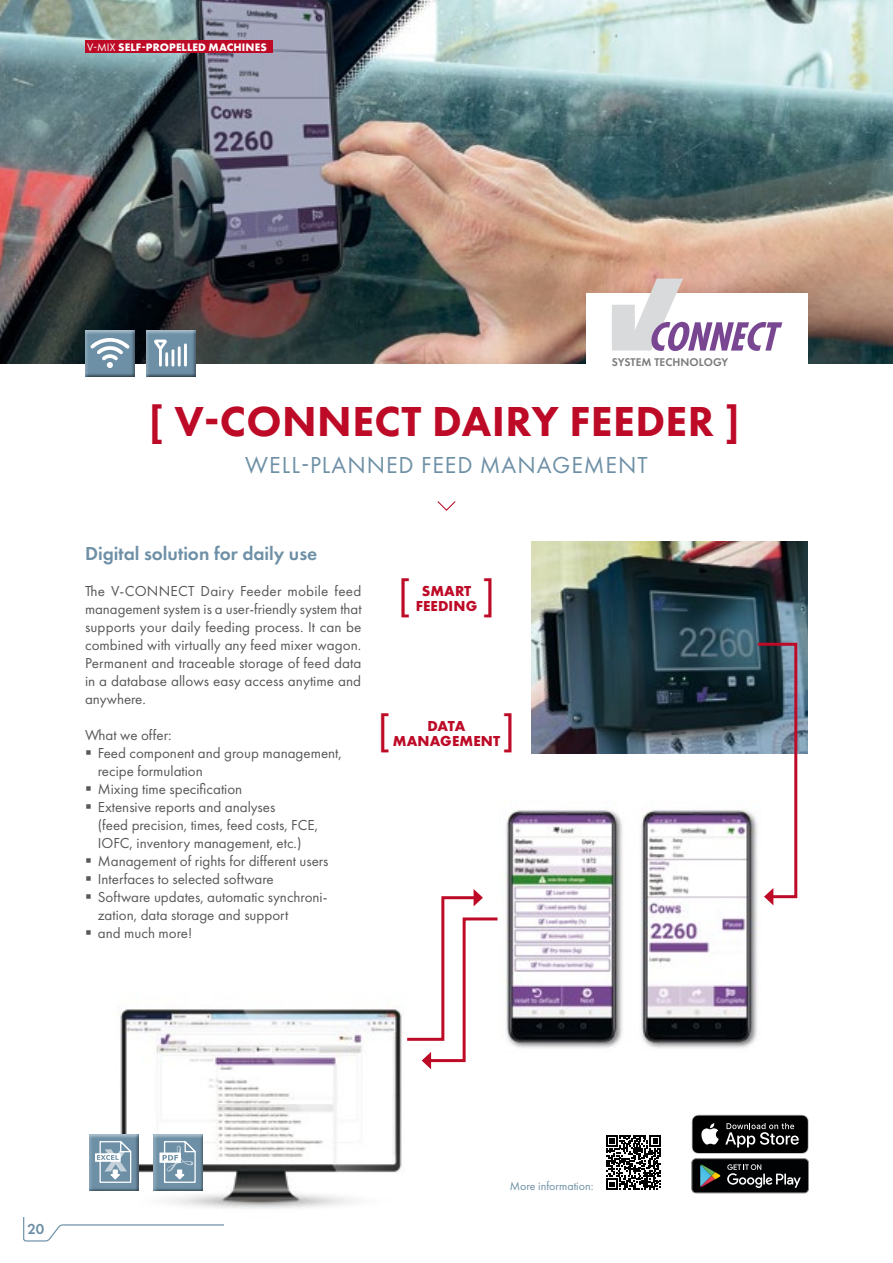
<style>
.page{position:relative;width:893px;height:1263px;background:#fff}
.page>*{position:absolute;margin:0;border:0;box-sizing:border-box;transform-origin:0 0}
.t1{font:800 43.5px "Futura PT";letter-spacing:.01em;color:#bd0a26}
.t2{font:43.5px "Futura PT";color:#bd0a26}
.t3{font:24px "Futura PT";letter-spacing:.04em;color:#6e90a6}
.t4{font:600 19.5px "Futura PT";color:#6e90a6}
.t5{font:15px/18px "Futura PT";color:#58585a}
.t6{font:700 15px/15px "Futura PT";letter-spacing:.01em;color:#bd0a26;text-align:center}
.t7{font:600 15px "Futura PT";color:#6e90a6}
.t8{font:12px "Futura PT";color:#6e90a6}
.t9{font:600 11.55px "Futura PT";letter-spacing:.01em;color:#7b7c7e}
.t10{font:700 11.25px "Futura PT";letter-spacing:.01em;color:#fff}
.s1{font-weight:400}
</style>
<div class="page">
<img style="left:506px;top:809px;width:252px;height:240px">
<img style="left:0;top:0;width:893px;height:364px">
<img style="left:531px;top:541px;width:277px;height:213px">
<img style="left:118px;top:1007px;width:284px;height:202px">
<div style="left:149px;top:1130px;width:57px;height:62px;background:#fff"></div>
<div style="left:151px;top:1132px;width:56px;height:60px;background:#000;opacity:.75"></div>
<svg style="left:159px;top:1152px;width:22px;height:11px"></svg>
<svg style="left:163px;top:1138px;width:34px;height:45px"></svg>
<div style="left:85px;top:1130px;width:57px;height:62px;background:#fff"></div>
<div style="left:86px;top:1132px;width:57px;height:60px;background:#000;opacity:.75"></div>
<div style="left:95px;top:1153px;width:26px;height:9px;background:#fff"></div>
<svg style="left:97px;top:1138px;width:35px;height:45px"></svg>
<svg style="left:437px;top:501px;width:19px;height:10px"></svg>
<svg style="left:691px;top:1115px;width:118px;height:79px;background:#3c3d3d"></svg>
<div style="left:81px;top:326px;width:57px;height:51px;background:#fff;opacity:.75"></div>
<div style="left:82px;top:328px;width:57px;height:49px;background:#000;opacity:.75"></div>
<svg style="left:90px;top:338px;width:39px;height:30px"></svg>
<div style="left:142px;top:326px;width:56px;height:51px;background:#fff;opacity:.75"></div>
<div style="left:143px;top:328px;width:56px;height:49px;background:#000;opacity:.75"></div>
<svg style="left:154px;top:340px;width:33px;height:27px"></svg>
<svg style="left:755px;top:641px;width:44px;height:264px"></svg>
<svg style="left:407px;top:889px;width:91px;height:180px"></svg>
<div style="left:587px;top:293px;width:221px;height:85px;background:#fff"></div>
<svg style="left:606px;top:1135px;width:55px;height:55px"></svg>
<svg style="left:612px;top:279px;width:170px;height:72px"></svg>
<svg style="left:23px;top:1217px;width:201px;height:25px"></svg>
<div style="left:85px;top:40px;width:187px;height:13px;background:#bd0a26"></div>
<p class="t10" style="left:87px;top:40px;width:181px"><span class="s1">V-MIX</span> SELF-PROPELLED MACHINES</p>
<p class="t9" style="left:612px;top:355px;width:118px">SYSTEM TECHNOLOGY</p>
<h1 class="t1" style="left:149px;top:394px;width:593px">[ V-CONNECT DAIRY FEEDER ]</h1>
<h2 class="t3" style="left:245px;top:451px;width:404px">WELL-PLANNED FEED MANAGEMENT</h2>
<h3 class="t4" style="left:85px;top:541px;width:234px">Digital solution for daily use</h3>
<p class="t5" style="left:85px;top:582px;width:278px;text-align:justify">The V-CONNECT Dairy Feeder mobile feed management system is a user-friendly system that supports your daily feeding process. It can be combined with virtually any feed mixer wagon.<br>Permanent and traceable storage of feed data in a database allows easy access anytime and anywhere.</p>
<p class="t5" style="left:85px;top:726px;width:88px">What we offer:</p>
<p class="t5" style="left:98px;top:744px;width:246px;text-indent:-13px">▪ Feed component and group management, recipe formulation</p>
<p class="t5" style="left:85px;top:780px;width:159px">▪ Mixing time specification</p>
<p class="t5" style="left:98px;top:798px;width:222px;text-indent:-13px">▪ Extensive reports and analyses<br>(feed precision, times, feed costs, FCE,<br>IOFC, inventory management, etc.)</p>
<p class="t5" style="left:85px;top:852px;width:245px">▪ Management of rights for different users</p>
<p class="t5" style="left:85px;top:870px;width:190px">▪ Interfaces to selected software</p>
<p class="t5" style="left:98px;top:888px;width:230px;text-indent:-13px">▪ Software updates, automatic synchroni&shy;zation, data storage and support</p>
<p class="t5" style="left:85px;top:924px;width:109px">▪ and much more!</p>
<h1 class="t2" style="left:398px;top:569px;width:14px">[</h1>
<h1 class="t2" style="left:482px;top:569px;width:14px">]</h1>
<p class="t6" style="left:416px;top:583px;width:63px">SMART<br>FEEDING</p>
<h1 class="t2" style="left:378px;top:705px;width:14px">[</h1>
<h1 class="t2" style="left:503px;top:705px;width:14px">]</h1>
<p class="t6" style="left:393px;top:718px;width:109px">DATA<br>MANAGEMENT</p>
<p class="t7" style="left:27px;top:1219px;width:18px">20</p>
<p class="t8" style="left:510px;top:1179px;width:85px">More information:</p>
</div>
